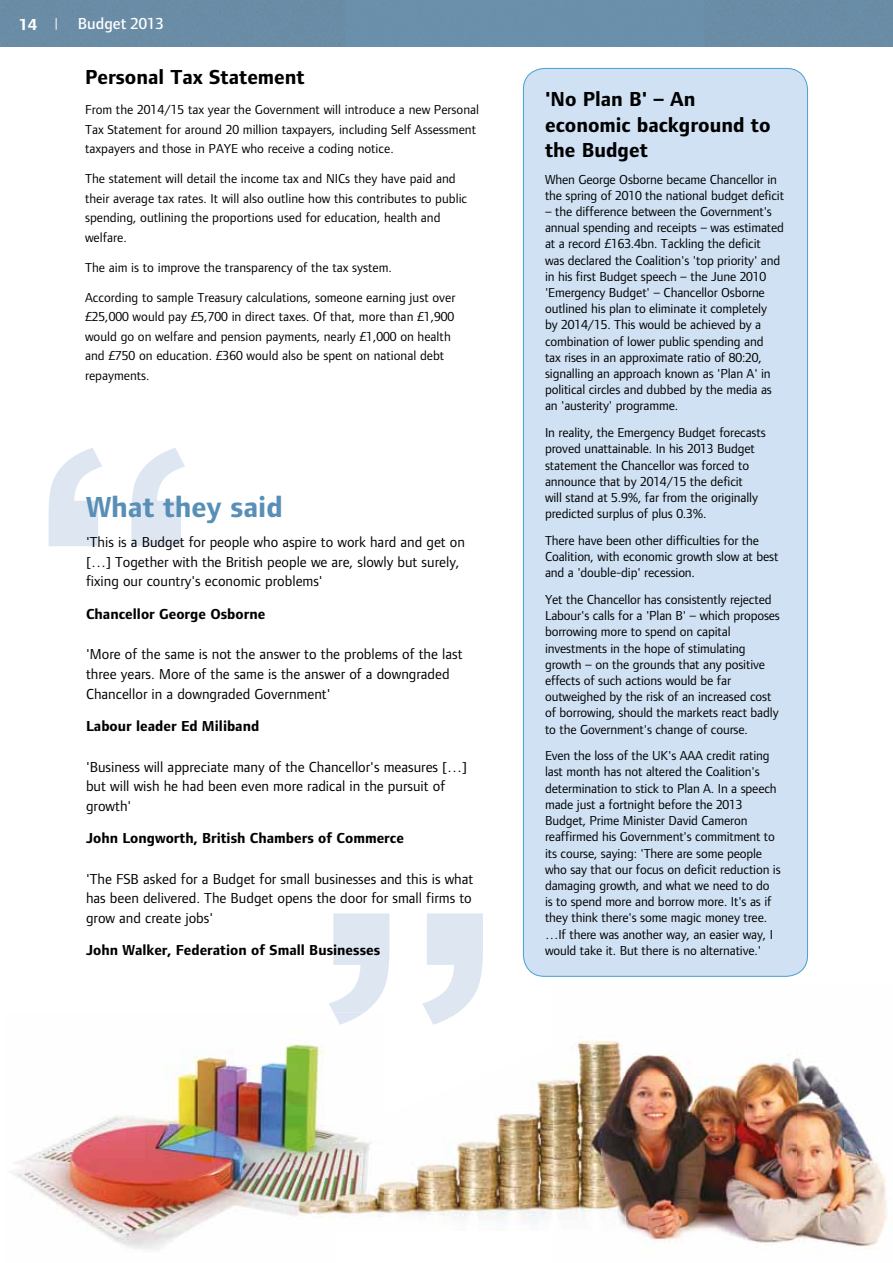
<style>
.page{position:relative;width:893px;height:1263px;background:#fff}
.page>*{position:absolute;margin:0;border:0;box-sizing:border-box;transform-origin:0 0}
.t1{font:700 30px "Foundry Form Sans";color:#588fb7}
.t2{font:700 21px/25.2px "Foundry Form Sans";color:#000}
.t3{font:500 16.5px "Foundry Form Sans";color:#fff}
.t4{font:700 16.5px "Foundry Form Sans";color:#fff}
.t5{font:15px/19.5px "Foundry Form Sans";color:#000}
.t6{font:700 15px "Foundry Form Sans";color:#000}
.t7{font:13.5px/16.2px "Foundry Form Sans";letter-spacing:-.01em;color:#000}
</style>
<div class="page">
<div style="left:0;top:0;width:893px;height:47px;background:#6a8ea8"></div>
<img style="left:19px;top:1042px;width:305px;height:120px">
<img style="left:11px;top:1162px;width:266px;height:87px">
<img style="left:426px;top:1080px;width:127px;height:141px">
<img style="left:384px;top:1165px;width:42px;height:49px">
<img style="left:277px;top:1116px;width:107px;height:103px">
<img style="left:625px;top:1053px;width:171px;height:24px">
<img style="left:796px;top:1058px;width:91px;height:193px">
<img style="left:625px;top:1077px;width:122px;height:139px">
<img style="left:747px;top:1077px;width:49px;height:167px">
<img style="left:623px;top:1216px;width:125px;height:35px">
<img style="left:553px;top:1040px;width:72px;height:190px">
<svg style="left:49px;top:448px;width:136px;height:98px"></svg>
<svg style="left:329px;top:913px;width:154px;height:112px"></svg>
<img style="left:333px;top:1012px;width:32px;height:13px">
<svg style="left:56px;top:18px;width:1px;height:12px"></svg>
<div style="left:523px;top:68px;width:284px;height:908px;background:#cfe1f3;border-radius:21px"></div>
<p class="t4" style="left:19px;top:15px;width:19px">14</p>
<p class="t3" style="left:78px;top:15px;width:87px">Budget 2013</p>
<h2 class="t2" style="left:85px;top:65px;width:221px">Personal Tax Statement</h2>
<p class="t7" style="left:85px;top:100px;width:396px;line-height:19.5px">From the 2014/15 tax year the Government will introduce a new Personal<br>Tax Statement for around 20 million taxpayers, including Self Assessment taxpayers and those in PAYE who receive a coding notice.</p>
<p class="t7" style="left:85px;top:169px;width:384px;line-height:19.5px">The statement will detail the income tax and NICs they have paid and their average tax rates. It will also outline how this contributes to public spending, outlining the proportions used for education, health and welfare.</p>
<p class="t7" style="left:85px;top:259px;width:308px">The aim is to improve the transparency of the tax system.</p>
<p class="t7" style="left:85px;top:288px;width:372px;line-height:19.5px">According to sample Treasury calculations, someone earning just over £25,000 would pay £5,700 in direct taxes. Of that, more than £1,900 would go on welfare and pension payments, nearly £1,000 on health and £750 on education. £360 would also be spent on national debt repayments.</p>
<h1 class="t1" style="left:86px;top:491px;width:198px">What they said</h1>
<p class="t5" style="left:86px;top:533px;width:380px">'This is a Budget for people who aspire to work hard and get on […] Together with the British people we are, slowly but surely, fixing our country's economic problems'</p>
<p class="t6" style="left:86px;top:605px;width:181px">Chancellor George Osborne</p>
<p class="t5" style="left:86px;top:645px;width:378px">'More of the same is not the answer to the problems of the last three years. More of the same is the answer of a downgraded<br>Chancellor in a downgraded Government'</p>
<p class="t6" style="left:86px;top:717px;width:175px">Labour leader Ed Miliband</p>
<p class="t5" style="left:86px;top:757px;width:383px">'Business will appreciate many of the Chancellor's measures […] but will wish he had been even more radical in the pursuit of growth'</p>
<p class="t6" style="left:86px;top:829px;width:319px">John Longworth, British Chambers of Commerce</p>
<p class="t5" style="left:86px;top:869px;width:389px;text-align:justify">'The FSB asked for a Budget for small businesses and this is what has been delivered. The Budget opens the door for small firms to grow and create jobs'</p>
<p class="t6" style="left:86px;top:941px;width:296px">John Walker, Federation of Small Businesses</p>
<h2 class="t2" style="left:545px;top:87px;width:227px">'No Plan B' – An economic background to the Budget</h2>
<p class="t7" style="left:545px;top:171px;width:241px">When George Osborne became Chancellor in the spring of 2010 the national budget deficit</p>
<p class="t7" style="left:545px;top:203px;width:241px">– the difference between the Government's annual spending and receipts – was estimated at a record £163.4bn. Tackling the deficit<br>was declared the Coalition's 'top priority' and in his first Budget speech – the June 2010 'Emergency Budget' – Chancellor Osborne outlined his plan to eliminate it completely<br>by 2014/15. This would be achieved by a combination of lower public spending and<br>tax rises in an approximate ratio of 80:20, signalling an approach known as 'Plan A' in political circles and dubbed by the media as an 'austerity' programme.</p>
<p class="t7" style="left:545px;top:424px;width:222px">In reality, the Emergency Budget forecasts proved unattainable. In his 2013 Budget statement the Chancellor was forced to announce that by 2014/15 the deficit<br>will stand at 5.9%, far from the originally predicted surplus of plus 0.3%.</p>
<p class="t7" style="left:545px;top:532px;width:235px">There have been other difficulties for the<br>Coalition, with economic growth slow at best and a 'double-dip' recession.</p>
<p class="t7" style="left:545px;top:591px;width:236px">Yet the Chancellor has consistently rejected Labour's calls for a 'Plan B' – which proposes borrowing more to spend on capital investments in the hope of stimulating growth – on the grounds that any positive effects of such actions would be far outweighed by the risk of an increased cost of borrowing, should the markets react badly to the Government's change of course.</p>
<p class="t7" style="left:545px;top:747px;width:237px">Even the loss of the UK's AAA credit rating last month has not altered the Coalition's determination to stick to Plan A. In a speech made just a fortnight before the 2013<br>Budget, Prime Minister David Cameron reaffirmed his Government's commitment to its course, saying: 'There are some people who say that our focus on deficit reduction is damaging growth, and what we need to do is to spend more and borrow more. It's as if they think there's some magic money tree. …If there was another way, an easier way, I would take it. But there is no alternative.'</p>
</div>
